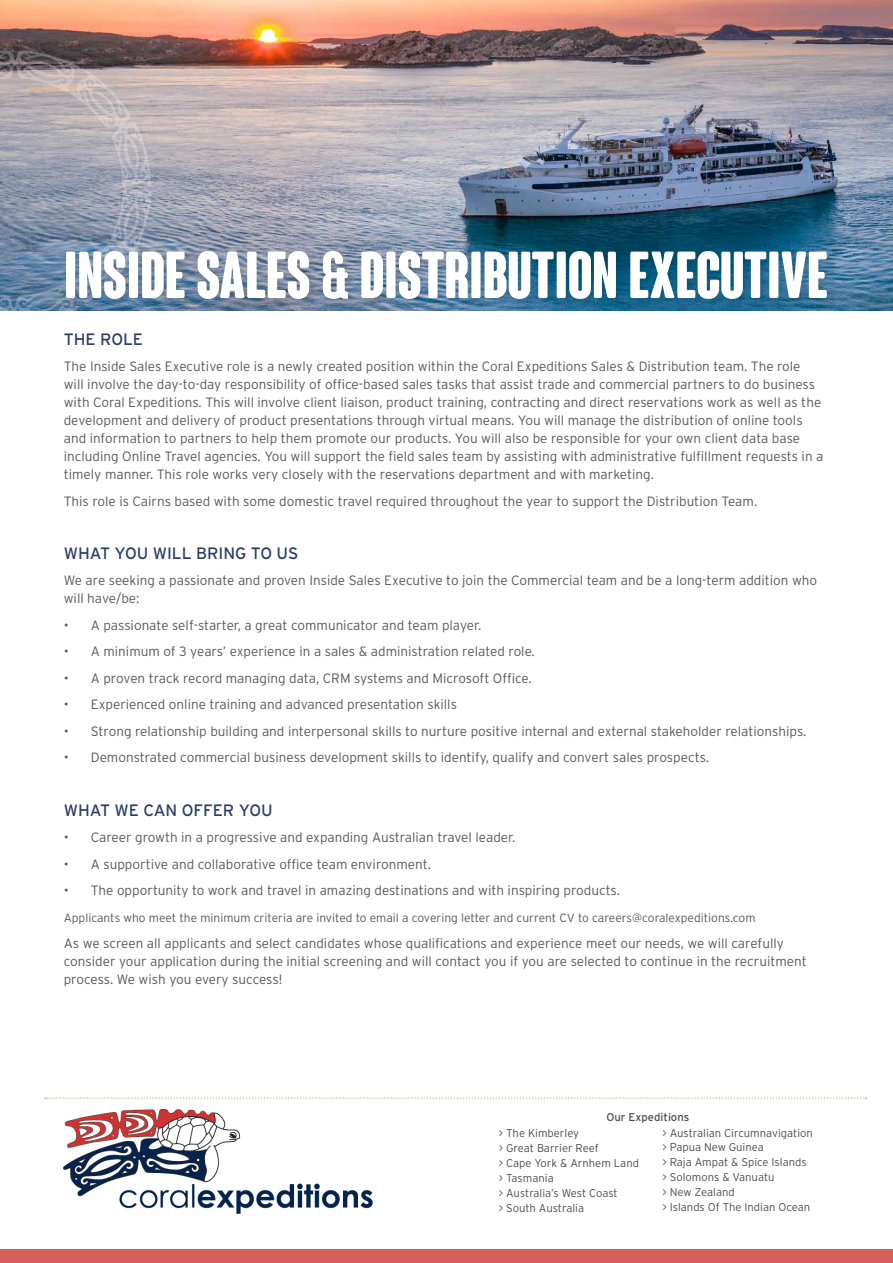
<style>
.page{position:relative;width:893px;height:1263px;background:#fff}
.page>*{position:absolute;margin:0;border:0;box-sizing:border-box;transform-origin:0 0}
.t1{font:700 condensed 64.5px "Coluna Rounded";color:#fff}
.t2{font:16.5px "Interstate";color:#2c3f64}
.t3{font:300 13.5px/18px "Interstate";color:#58595b}
.t4{font:300 12px "Interstate";color:#58595b}
.t5{font:300 11.25px/15px "Interstate";color:#4d4d4f}
.t6{font:11.25px "Interstate";color:#4d4d4f}
</style>
<div class="page">
<img style="left:0;top:0;width:893px;height:311px">
<svg style="left:0;top:50px;width:151px;height:261px;background:#969aa7"></svg>
<div style="left:61px;top:246px;width:777px;height:64px;background:#000;opacity:.15"></div>
<div style="left:0;top:1250px;width:893px;height:13px;background:#d75f5b"></div>
<svg style="left:45px;top:1097px;width:821px;height:2px"></svg>
<img style="left:64px;top:1110px;width:308px;height:104px">
<h1 class="t1" style="left:64px;top:238px;width:765px">INSIDE SALES &amp; DISTRIBUTION EXECUTIVE</h1>
<p class="t2" style="left:64px;top:333px;width:81px">THE ROLE</p>
<p class="t3" style="left:64px;top:358px;width:761px">The Inside Sales Executive role is a newly created position within the Coral Expeditions Sales &amp; Distribution team. The role will involve the day-to-day responsibility of office-based sales tasks that assist trade and commercial partners to do business with Coral Expeditions. This will involve client liaison, product training, contracting and direct reservations work as well as the development and delivery of product presentations through virtual means. You will manage the distribution of online tools and information to partners to help them promote our products. You will also be responsible for your own client data base including Online Travel agencies. You will support the field sales team by assisting with administrative fulfillment requests in a timely manner. This role works very closely with the reservations department and with marketing.</p>
<p class="t3" style="left:64px;top:493px;width:695px">This role is Cairns based with some domestic travel required throughout the year to support the Distribution Team.</p>
<p class="t2" style="left:64px;top:547px;width:236px">WHAT YOU WILL BRING TO US</p>
<p class="t3" style="left:64px;top:572px;width:755px">We are seeking a passionate and proven Inside Sales Executive to join the Commercial team and be a long-term addition who will have/be:</p>
<p class="t3" style="left:64px;top:617px;width:419px">• A passionate self-starter, a great communicator and team player.</p>
<p class="t3" style="left:64px;top:643px;width:473px">• A minimum of 3 years’ experience in a sales &amp; administration related role.</p>
<p class="t3" style="left:64px;top:670px;width:469px">• A proven track record managing data, CRM systems and Microsoft Office.</p>
<p class="t3" style="left:64px;top:696px;width:395px">• Experienced online training and advanced presentation skills</p>
<p class="t3" style="left:64px;top:723px;width:744px">• Strong relationship building and interpersonal skills to nurture positive internal and external stakeholder relationships.</p>
<p class="t3" style="left:64px;top:749px;width:647px">• Demonstrated commercial business development skills to identify, qualify and convert sales prospects.</p>
<p class="t2" style="left:64px;top:803px;width:210px">WHAT WE CAN OFFER YOU</p>
<p class="t3" style="left:64px;top:829px;width:453px">• Career growth in a progressive and expanding Australian travel leader.</p>
<p class="t3" style="left:64px;top:855px;width:369px">• A supportive and collaborative office team environment.</p>
<p class="t3" style="left:64px;top:882px;width:558px">• The opportunity to work and travel in amazing destinations and with inspiring products.</p>
<p class="t4" style="left:64px;top:912px;width:693px">Applicants who meet the minimum criteria are invited to email a covering letter and current CV to careers@coralexpeditions.com</p>
<p class="t3" style="left:64px;top:935px;width:744px">As we screen all applicants and select candidates whose qualifications and experience meet our needs, we will carefully consider your application during the initial screening and will contact you if you are selected to continue in the recruitment process. We wish you every success!</p>
<p class="t6" style="left:606px;top:1113px;width:85px">Our Expeditions</p>
<p class="t5" style="left:662px;top:1125px;width:152px">&gt; Australian Circumnavigation &gt; Papua New Guinea<br>&gt; Raja Ampat &amp; Spice Islands &gt; Solomons &amp; Vanuatu<br>&gt; New Zealand<br>&gt; Islands Of The Indian Ocean</p>
<p class="t5" style="left:499px;top:1126px;width:142px">&gt; The Kimberley<br>&gt; Great Barrier Reef<br>&gt; Cape York &amp; Arnhem Land &gt; Tasmania<br>&gt; Australia’s West Coast<br>&gt; South Australia</p>
</div>
